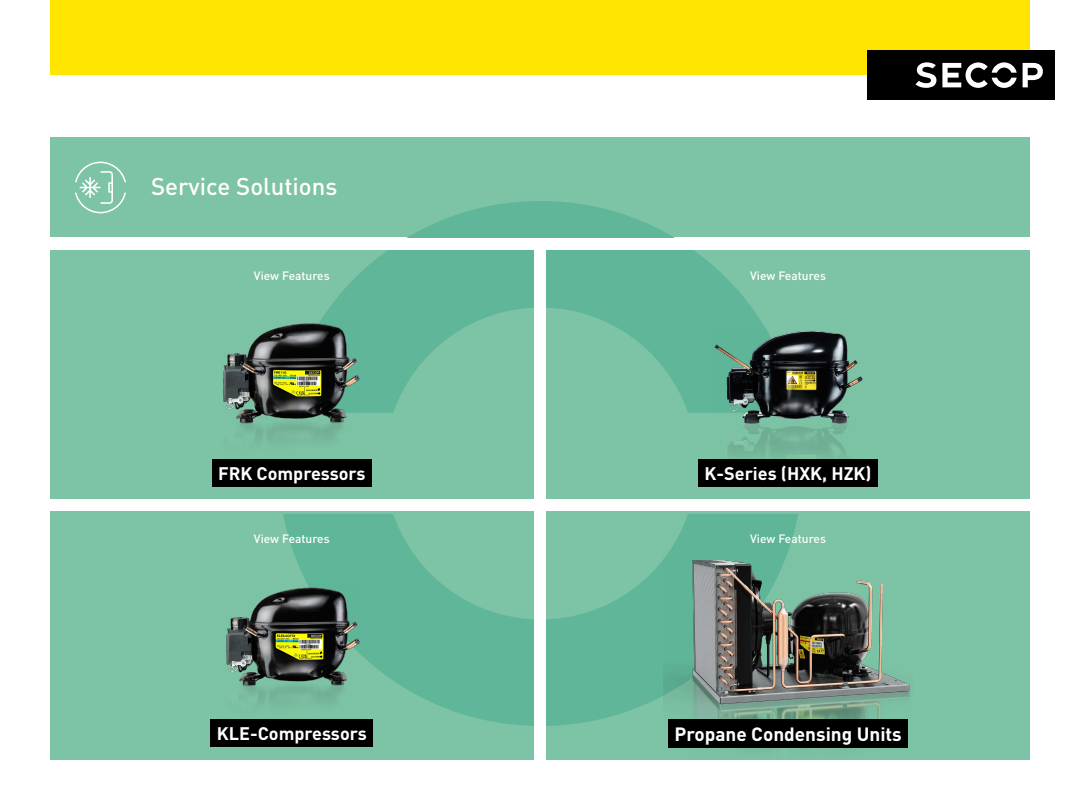
<style>
.page{position:relative;width:1080px;height:810px;background:#fff}
.page>*{position:absolute;margin:0;border:0;box-sizing:border-box;transform-origin:0 0}
.t1{font:500 24px "DIN";color:#fff}
.t2{font:700 19px "DIN";color:#fff}
.t3{font:700 18px "DIN";color:#fff}
.t4{font:500 12px "DIN";color:#fff}
</style>
<div class="page">
<div style="left:50px;top:0;width:980px;height:75px;background:#ffe500"></div>
<div style="left:867px;top:50px;width:188px;height:50px;background:#000"></div>
<svg style="left:915px;top:62px;width:128px;height:26px"></svg>
<div style="left:50px;top:138px;width:980px;height:100px;background:#7dc3a5"></div>
<svg style="left:283px;top:201px;width:515px;height:37px"></svg>
<div style="left:50px;top:250px;width:484px;height:249px;background:#7dc3a5"></div>
<svg style="left:283px;top:250px;width:251px;height:237px"></svg>
<div style="left:546px;top:250px;width:484px;height:249px;background:#7dc3a5"></div>
<svg style="left:546px;top:250px;width:221px;height:237px"></svg>
<div style="left:50px;top:511px;width:484px;height:249px;background:#7dc3a5"></div>
<svg style="left:283px;top:514px;width:251px;height:212px;fill:#5fb698"></svg>
<div style="left:546px;top:511px;width:484px;height:249px;background:#7dc3a5"></div>
<svg style="left:546px;top:559px;width:118px;height:167px;fill:#5fb698"></svg>
<svg style="left:75px;top:162px;width:51px;height:51px"></svg>
<img style="left:223px;top:321px;width:139px;height:138px">
<img style="left:712px;top:330px;width:152px;height:157px">
<img style="left:226px;top:583px;width:136px;height:136px">
<img style="left:664px;top:514px;width:246px;height:205px">
<div style="left:212px;top:459px;width:160px;height:27px;background:#000"></div>
<div style="left:698px;top:459px;width:180px;height:27px;background:#000"></div>
<div style="left:211px;top:719px;width:162px;height:28px;background:#000"></div>
<div style="left:668px;top:719px;width:240px;height:29px;background:#000"></div>
<p class="t1" style="left:151px;top:171px;width:188px">Service Solutions</p>
<p class="t4" style="left:254px;top:268px;width:77px">View Features</p>
<p class="t4" style="left:750px;top:268px;width:77px">View Features</p>
<p class="t3" style="left:218px;top:462px;width:149px">FRK Compressors</p>
<p class="t3" style="left:705px;top:462px;width:168px">K-Series (HXK, HZK)</p>
<p class="t4" style="left:254px;top:531px;width:77px">View Features</p>
<p class="t4" style="left:750px;top:531px;width:77px">View Features</p>
<p class="t3" style="left:217px;top:722px;width:151px">KLE-Compressors</p>
<p class="t2" style="left:674px;top:722px;width:229px">Propane Condensing Units</p>
</div>
